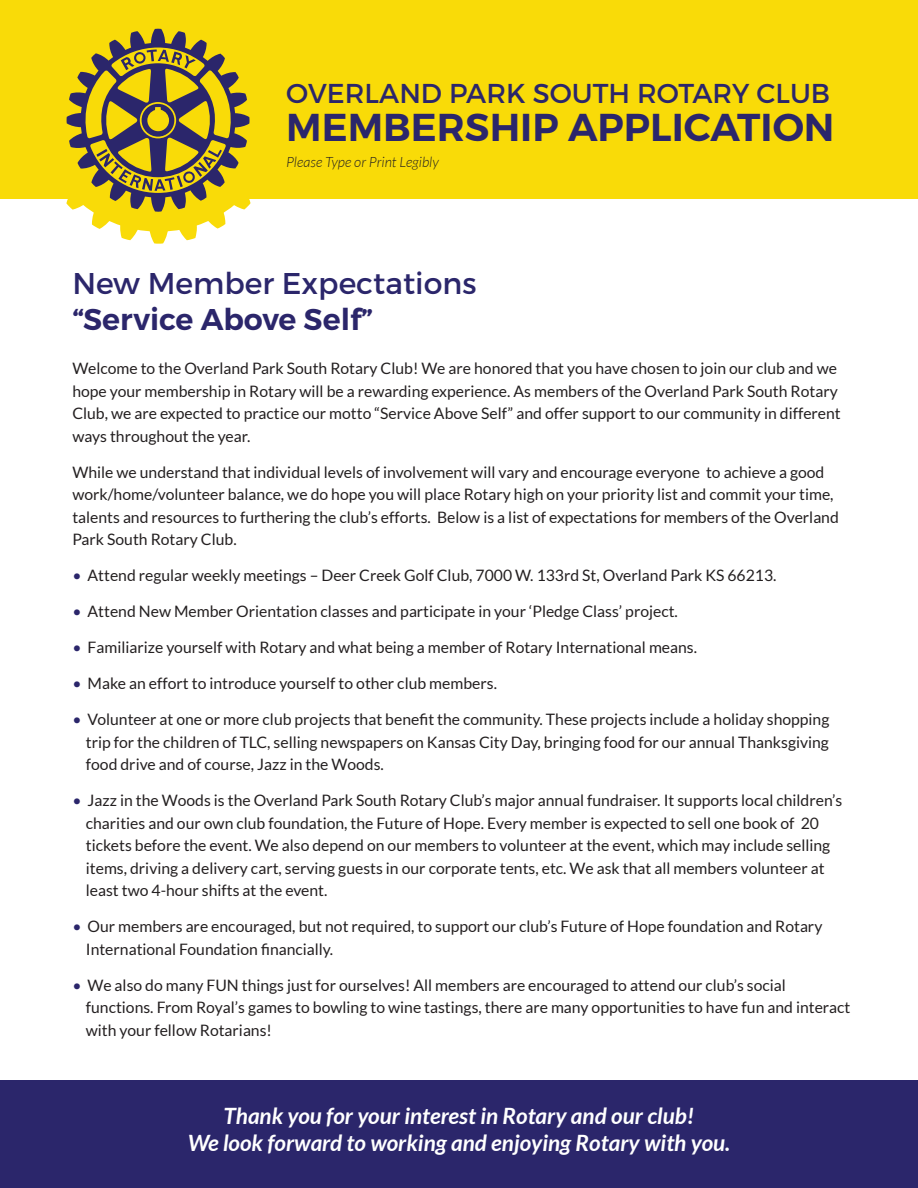
<style>
.page{position:relative;width:918px;height:1188px;background:#fff}
.page>*{position:absolute;margin:0;border:0;box-sizing:border-box;transform-origin:0 0}
.t1{font:600 38.85px "Montserrat";color:#2b266b}
.t2{font:30px "Montserrat";color:#2b266b}
.t3{font:600 30px "Montserrat";color:#2b266b}
.t4{font:27.3px "Montserrat";color:#2b266b}
.t5{font:italic 700 22.5px "Lato";color:#fff}
.t6{font:15.75px/22.5px "Lato";color:#231f20}
.t7{font:italic 300 14.25px "Lato";color:#231f20}
.s1{color:#2b266b}
</style>
<div class="page">
<div style="left:0;top:1080px;width:918px;height:108px;background:#2b266b"></div>
<svg style="left:120px;top:232px;width:77px;height:12px"></svg>
<div style="left:0;top:0;width:918px;height:199px;background:#f9db08"></div>
<svg style="left:66px;top:28px;width:185px;height:204px;fill:#f9db08"></svg>
<svg style="left:67px;top:29px;width:183px;height:183px"></svg>
<p class="t4" style="left:286px;top:77px;width:546px">OVERLAND PARK SOUTH ROTARY CLUB</p>
<p class="t1" style="left:286px;top:104px;width:550px">MEMBERSHIP APPLICATION</p>
<p class="t7" style="left:286px;top:154px;width:154px">Please Type or Print Legibly</p>
<p class="t2" style="left:72px;top:265px;width:406px">New Member Expectations</p>
<p class="t3" style="left:72px;top:301px;width:302px">“Service Above Self”</p>
<p class="t6" style="left:72px;top:357px;width:770px">Welcome to the Overland Park South Rotary Club! We are honored that you have chosen to join our club and we hope your membership in Rotary will be a rewarding experience. As members of the Overland Park South Rotary Club, we are expected to practice our motto “Service Above Self” and offer support to our community in different ways throughout the year.</p>
<p class="t6" style="left:72px;top:461px;width:768px">While we understand that individual levels of involvement will vary and encourage everyone to achieve a good work/home/volunteer balance, we do hope you will place Rotary high on your priority list and commit your time, talents and resources to furthering the club’s efforts. Below is a list of expectations for members of the Overland Park South Rotary Club.</p>
<p class="t6" style="left:72px;top:564px;width:706px"><span class="s1">•</span> Attend regular weekly meetings – Deer Creek Golf Club, 7000 W. 133rd St, Overland Park KS 66213.</p>
<p class="t6" style="left:72px;top:600px;width:607px"><span class="s1">•</span> Attend New Member Orientation classes and participate in your ‘Pledge Class’ project.</p>
<p class="t6" style="left:72px;top:636px;width:626px"><span class="s1">•</span> Familiarize yourself with Rotary and what being a member of Rotary International means.</p>
<p class="t6" style="left:72px;top:672px;width:426px"><span class="s1">•</span> Make an effort to introduce yourself to other club members.</p>
<p class="t6" style="left:86px;top:708px;width:745px;text-align:justify;text-indent:-14px"><span class="s1">•</span> Volunteer at one or more club projects that benefit the community. These projects include a holiday shopping trip for the children of TLC, selling newspapers on Kansas City Day, bringing food for our annual Thanksgiving food drive and of course, Jazz in the Woods.</p>
<p class="t6" style="left:86px;top:789px;width:758px;text-indent:-14px"><span class="s1">•</span> Jazz in the Woods is the Overland Park South Rotary Club’s major annual fundraiser. It supports local children’s charities and our own club foundation, the Future of Hope. Every member is expected to sell one book of 20 tickets before the event. We also depend on our members to volunteer at the event, which may include selling items, driving a delivery cart, serving guests in our corporate tents, etc. We ask that all members volunteer at least two 4-hour shifts at the event.</p>
<p class="t6" style="left:86px;top:915px;width:738px;text-indent:-14px"><span class="s1">•</span> Our members are encouraged, but not required, to support our club’s Future of Hope foundation and Rotary<br>International Foundation financially.</p>
<p class="t6" style="left:86px;top:974px;width:766px;text-indent:-14px"><span class="s1">•</span> We also do many FUN things just for ourselves! All members are encouraged to attend our club’s social functions. From Royal’s games to bowling to wine tastings, there are many opportunities to have fun and interact with your fellow Rotarians!</p>
<p class="t5" style="left:223px;top:1103px;width:472px">Thank you for your interest in Rotary and our club!</p>
<p class="t5" style="left:188px;top:1130px;width:544px">We look forward to working and enjoying Rotary with you.</p>
</div>
